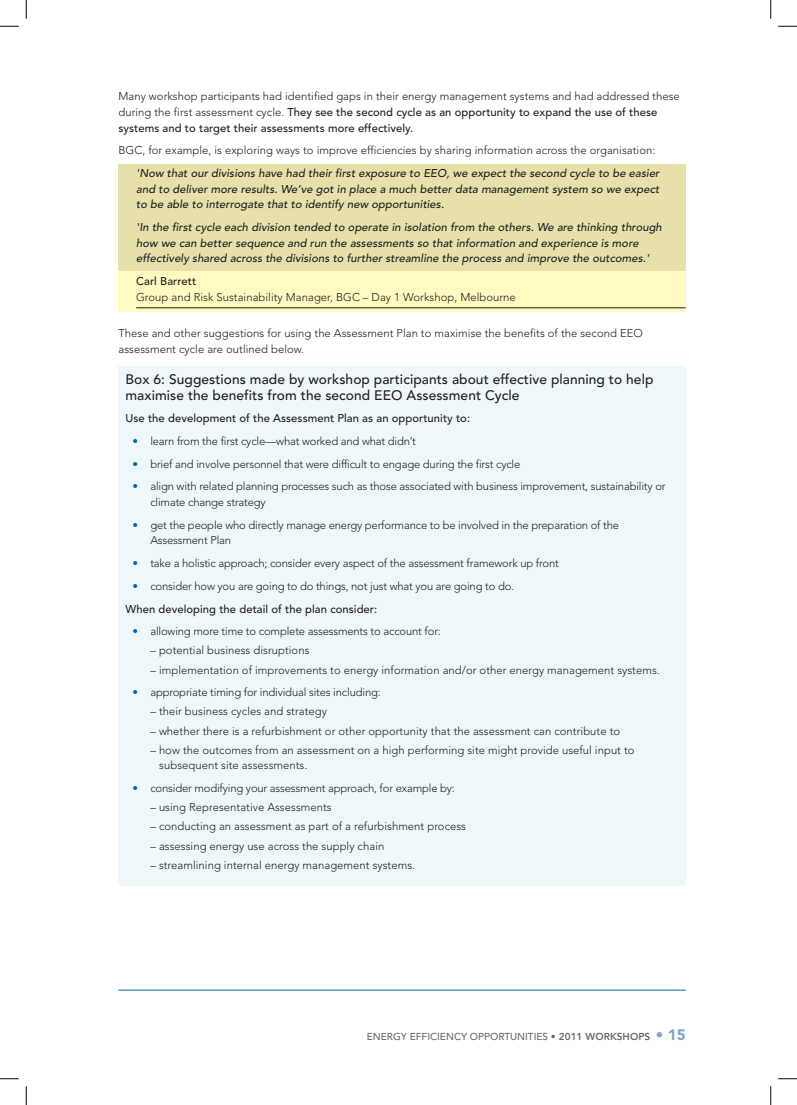
<style>
.page{position:relative;width:797px;height:1105px;background:#fff}
.page>*{position:absolute;margin:0;border:0;box-sizing:border-box;transform-origin:0 0}
.t1{font:900 15px "Avenir LT Std";color:#7ca3cb}
.Body_text{font:500 13.75px/15.6px "Avenir LT Std";letter-spacing:.005em;color:#231f20}
.WORKSHOP_BULLETS{font:300 11.25px/15.6px "Avenir LT Std";letter-spacing:-.015em;color:#231f20}
.QUOTE_ATTRIBUTION{font:300 11.25px/15.6px "Avenir LT Std";letter-spacing:.005em;color:#231f20}
.QUOTE{font:italic 500 11.25px/15.6px "Avenir LT Std";letter-spacing:.005em;color:#231f20;text-align:justify}
.Body_text-2{font:300 11.25px/15.6px "Avenir LT Std";letter-spacing:.005em;color:#231f20}
.Body_text-3{font:500 11.25px "Avenir LT Std";letter-spacing:.005em;color:#231f20}
.t2{font:500 10px "Avenir LT Std";color:#69696c}
.s1{font-weight:500}
.s2{color:#0065a4}
.s3{font-weight:800}
.s4{font-weight:400}
</style>
<div class="page">
<div style="left:118px;top:271px;width:567px;height:40px;background:#fffac1"></div>
<div style="left:118px;top:164px;width:567px;height:107px;background:#e7e0aa"></div>
<hr style="left:118px;top:990px;width:567px;height:1px;background:#0065a4">
<hr style="left:136px;top:308px;width:549px;height:1px;background:#231f20">
<div style="left:118px;top:366px;width:567px;height:520px;background:#eef8fb"></div>
<svg style="left:0;top:25px;width:19px;height:2px"></svg>
<svg style="left:778px;top:25px;width:19px;height:2px"></svg>
<svg style="left:0;top:1078px;width:19px;height:1px"></svg>
<svg style="left:778px;top:1078px;width:19px;height:1px"></svg>
<svg style="left:25px;top:0;width:2px;height:19px"></svg>
<svg style="left:25px;top:1086px;width:2px;height:19px"></svg>
<svg style="left:770px;top:0;width:1px;height:19px"></svg>
<svg style="left:770px;top:1086px;width:1px;height:19px"></svg>
<p class="Body_text-2" style="left:118px;top:89px;width:563px">Many workshop participants had identified gaps in their energy management systems and had addressed these during the first assessment cycle. <span class="s1">They see the second cycle as an opportunity to expand the use of these systems and to target their assessments more effectively.</span></p>
<p class="Body_text-2" style="left:118px;top:143px;width:538px">BGC, for example, is exploring ways to improve efficiencies by sharing information across the organisation:</p>
<p class="QUOTE" style="left:136px;top:166px;width:525px">'Now that our divisions have had their first exposure to EEO, we expect the second cycle to be easier and to deliver more results. We’ve got in place a much better data management system so we expect to be able to interrogate that to identify new opportunities.</p>
<p class="QUOTE" style="left:136px;top:220px;width:527px;text-align:left">'In the first cycle each division tended to operate in isolation from the others. We are thinking through how we can better sequence and run the assessments so that information and experience is more effectively shared across the divisions to further streamline the process and improve the outcomes.'</p>
<p class="QUOTE_ATTRIBUTION" style="left:136px;top:273px;width:381px"><span class="s1">Carl Barrett<br></span>Group and Risk Sustainability Manager, BGC – Day 1 Workshop, Melbourne</p>
<p class="Body_text-2" style="left:118px;top:326px;width:526px">These and other suggestions for using the Assessment Plan to maximise the benefits of the second EEO assessment cycle are outlined below.</p>
<p class="Body_text" style="left:125px;top:372px;width:529px">Box 6: Suggestions made by workshop participants about effective planning to help maximise the benefits from the second EEO Assessment Cycle</p>
<p class="Body_text-3" style="left:125px;top:412px;width:346px">Use the development of the Assessment Plan as an opportunity to:</p>
<p class="WORKSHOP_BULLETS" style="left:133px;top:433px;width:285px"><span class="s2">•</span> learn from the first cycle—what worked and what didn’t</p>
<p class="WORKSHOP_BULLETS" style="left:133px;top:456px;width:389px"><span class="s2">•</span> brief and involve personnel that were difficult to engage during the first cycle</p>
<p class="WORKSHOP_BULLETS" style="left:150px;top:479px;width:517px;text-indent:-18px"><span class="s2">•</span> align with related planning processes such as those associated with business improvement, sustainability or climate change strategy</p>
<p class="WORKSHOP_BULLETS" style="left:150px;top:517px;width:470px;text-indent:-18px"><span class="s2">•</span> get the people who directly manage energy performance to be involved in the preparation of the<br>Assessment Plan</p>
<p class="WORKSHOP_BULLETS" style="left:133px;top:555px;width:428px"><span class="s2">•</span> take a holistic approach; consider every aspect of the assessment framework up front</p>
<p class="WORKSHOP_BULLETS" style="left:133px;top:578px;width:383px"><span class="s2">•</span> consider how you are going to do things, not just what you are going to do.</p>
<p class="Body_text-3" style="left:125px;top:602px;width:253px">When developing the detail of the plan consider:</p>
<p class="WORKSHOP_BULLETS" style="left:133px;top:624px;width:310px"><span class="s2">•</span> allowing more time to complete assessments to account for:</p>
<p class="QUOTE_ATTRIBUTION" style="left:150px;top:643px;width:161px">– potential business disruptions</p>
<p class="QUOTE_ATTRIBUTION" style="left:150px;top:662px;width:511px">– implementation of improvements to energy information and/or other energy management systems.</p>
<p class="WORKSHOP_BULLETS" style="left:133px;top:685px;width:250px"><span class="s2">•</span> appropriate timing for individual sites including:</p>
<p class="QUOTE_ATTRIBUTION" style="left:150px;top:704px;width:178px">– their business cycles and strategy</p>
<p class="QUOTE_ATTRIBUTION" style="left:150px;top:723px;width:471px">– whether there is a refurbishment or other opportunity that the assessment can contribute to</p>
<p class="QUOTE_ATTRIBUTION" style="left:159px;top:742px;width:477px;text-indent:-9px">– how the outcomes from an assessment on a high performing site might provide useful input to subsequent site assessments.</p>
<p class="WORKSHOP_BULLETS" style="left:133px;top:780px;width:324px"><span class="s2">•</span> consider modifying your assessment approach, for example by:</p>
<p class="QUOTE_ATTRIBUTION" style="left:150px;top:800px;width:183px">– using Representative Assessments</p>
<p class="QUOTE_ATTRIBUTION" style="left:150px;top:819px;width:317px">– conducting an assessment as part of a refurbishment process</p>
<p class="QUOTE_ATTRIBUTION" style="left:150px;top:838px;width:235px">– assessing energy use across the supply chain</p>
<p class="QUOTE_ATTRIBUTION" style="left:150px;top:857px;width:266px">– streamlining internal energy management systems.</p>
<p class="t2" style="left:367px;top:1030px;width:285px">ENERGY EFFICIENCY OPPORTUNITIES <span class="s3">• 2011 WORKSHOPS</span></p>
<p class="t1" style="left:656px;top:1026px;width:31px"><span class="s4">•</span> 15</p>
</div>
